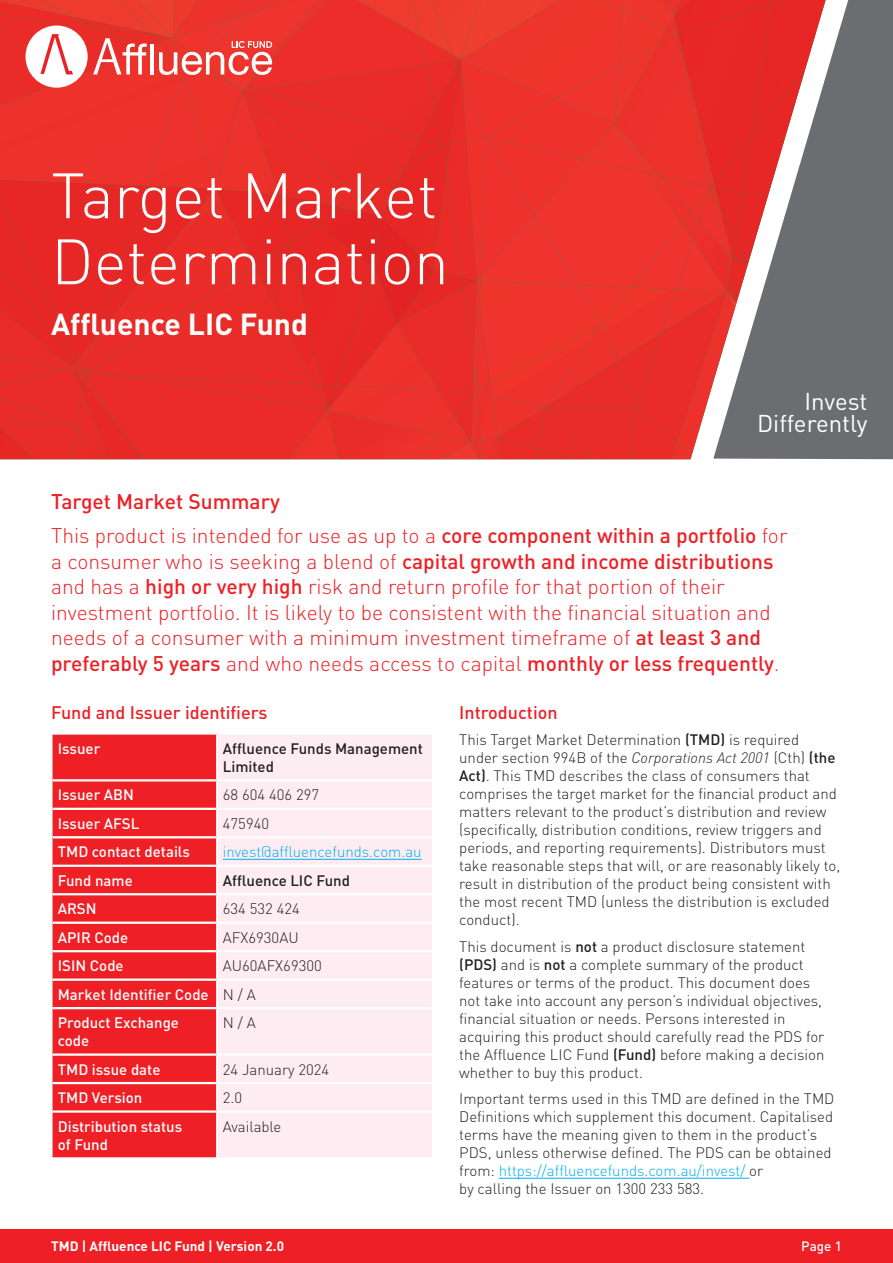
<style>
.page{position:relative;width:893px;height:1263px;background:#fff}
.page>*{position:absolute;margin:0;border:0;box-sizing:border-box;transform-origin:0 0}
.t1{font:300 63px/66px "DIN Pro";color:#fff}
.Sub_title{font:700 30px "DIN Pro";color:#fff}
.Body_H2{font:24px/22.5px "DIN Pro";color:#fff;text-align:right}
.Intro_text{font:300 21px/25.5px "DIN Pro";color:#ee2026}
.Intro_text-2{font:500 21px "DIN Pro";color:#ee2026}
.Body_H2-2{font:500 18px "DIN Pro";color:#ee2026}
.Body_text{font:300 15px/18px "DIN Pro";color:#231f20}
.Table_H2{font:500 15px/18px "DIN Pro";color:#fff}
.Body_text-2{font:500 15px/18px "DIN Pro";color:#231f20}
.Body_text-3{font:300 15px "DIN Pro";color:#00aeef}
.t2{font:700 13.5px "DIN Pro";color:#fff}
.t3{font:500 13.5px "DIN Pro";color:#fff}
.s1{font-weight:500}
.s2{font-style:italic}
.s3{color:#00aeef}
</style>
<div class="page">
<div style="left:0;top:1229px;width:893px;height:34px;background:#ee2026"></div>
<div style="left:53px;top:735px;width:163px;height:422px;background:#ee2026"></div>
<div style="left:218px;top:735px;width:214px;height:422px;background:#fdedf2"></div>
<hr style="left:53px;top:779px;width:164px;height:2px;background:#fff">
<hr style="left:217px;top:779px;width:215px;height:2px;background:#fff">
<hr style="left:53px;top:808px;width:164px;height:2px;background:#fff">
<hr style="left:217px;top:808px;width:215px;height:2px;background:#fff">
<hr style="left:53px;top:836px;width:164px;height:2px;background:#fff">
<hr style="left:217px;top:836px;width:215px;height:2px;background:#fff">
<hr style="left:53px;top:865px;width:164px;height:2px;background:#fff">
<hr style="left:217px;top:865px;width:215px;height:2px;background:#fff">
<hr style="left:53px;top:893px;width:164px;height:2px;background:#fff">
<hr style="left:217px;top:893px;width:215px;height:2px;background:#fff">
<hr style="left:53px;top:921px;width:164px;height:3px;background:#fff">
<hr style="left:217px;top:921px;width:215px;height:3px;background:#fff">
<hr style="left:53px;top:950px;width:164px;height:2px;background:#fff">
<hr style="left:217px;top:950px;width:215px;height:2px;background:#fff">
<hr style="left:53px;top:978px;width:164px;height:3px;background:#fff">
<hr style="left:217px;top:978px;width:215px;height:3px;background:#fff">
<hr style="left:53px;top:1007px;width:164px;height:2px;background:#fff">
<hr style="left:217px;top:1007px;width:215px;height:2px;background:#fff">
<hr style="left:53px;top:1053px;width:164px;height:3px;background:#fff">
<hr style="left:217px;top:1053px;width:215px;height:3px;background:#fff">
<hr style="left:53px;top:1082px;width:164px;height:2px;background:#fff">
<hr style="left:217px;top:1082px;width:215px;height:2px;background:#fff">
<hr style="left:53px;top:1110px;width:164px;height:3px;background:#fff">
<hr style="left:217px;top:1110px;width:215px;height:3px;background:#fff">
<hr style="left:223px;top:859px;width:199px;height:1px;background:#00aeef">
<hr style="left:499px;top:1178px;width:250px;height:1px;background:#00aeef">
<svg style="left:0;top:0;width:893px;height:459px;background:#d93e39"></svg>
<p class="t1" style="left:51px;top:160px;width:399px">Target Market<br>Determination</p>
<p class="Sub_title" style="left:51px;top:303px;width:258px">Affluence LIC Fund</p>
<p class="Body_H2" style="left:757px;top:389px;width:112px">Invest<br>Differently</p>
<p class="Intro_text-2" style="left:51px;top:487px;width:230px">Target Market Summary</p>
<p class="Intro_text" style="left:51px;top:522px;width:738px">This product is intended for use as up to a <span class="s1">core component within a portfolio</span> for a consumer who is seeking a blend of <span class="s1">capital growth and income distributions </span>and has a <span class="s1">high or very high</span> risk and return profile for that portion of their investment portfolio. It is likely to be consistent with the financial situation and needs of a consumer with a minimum investment timeframe of <span class="s1">at least 3 and preferably 5 years</span> and who needs access to capital <span class="s1">monthly or less frequently</span>.</p>
<p class="Body_H2-2" style="left:51px;top:700px;width:218px">Fund and Issuer identifiers</p>
<p class="Table_H2" style="left:58px;top:739px;width:44px">Issuer</p>
<p class="Body_text-2" style="left:223px;top:739px;width:202px">Affluence Funds Management<br>Limited</p>
<p class="Table_H2" style="left:58px;top:785px;width:78px">Issuer ABN</p>
<p class="Body_text" style="left:223px;top:785px;width:98px">68 604 406 297</p>
<p class="Table_H2" style="left:58px;top:814px;width:83px">Issuer AFSL</p>
<p class="Body_text" style="left:223px;top:814px;width:48px">475940</p>
<p class="Table_H2" style="left:58px;top:842px;width:134px">TMD contact details</p>
<p class="Body_text-3" style="left:223px;top:842px;width:200px">invest@affluencefunds.com.au</p>
<p class="Table_H2" style="left:58px;top:871px;width:76px">Fund name</p>
<p class="Body_text-2" style="left:223px;top:871px;width:129px">Affluence LIC Fund</p>
<p class="Table_H2" style="left:58px;top:899px;width:40px">ARSN</p>
<p class="Body_text" style="left:223px;top:899px;width:79px">634 532 424</p>
<p class="Table_H2" style="left:58px;top:928px;width:72px">APIR Code</p>
<p class="Body_text" style="left:223px;top:928px;width:77px">AFX6930AU</p>
<p class="Table_H2" style="left:58px;top:956px;width:67px">ISIN Code</p>
<p class="Body_text" style="left:223px;top:956px;width:100px">AU60AFX69300</p>
<p class="Table_H2" style="left:58px;top:984px;width:152px">Market Identifier Code</p>
<p class="Body_text" style="left:223px;top:984px;width:34px">N / A</p>
<p class="Table_H2" style="left:58px;top:1013px;width:123px">Product Exchange code</p>
<p class="Body_text" style="left:223px;top:1013px;width:34px">N / A</p>
<p class="Table_H2" style="left:58px;top:1059px;width:104px">TMD issue date</p>
<p class="Body_text" style="left:223px;top:1059px;width:108px">24 January 2024</p>
<p class="Table_H2" style="left:58px;top:1088px;width:86px">TMD Version</p>
<p class="Body_text" style="left:223px;top:1088px;width:21px">2.0</p>
<p class="Table_H2" style="left:58px;top:1116px;width:126px">Distribution status of Fund</p>
<p class="Body_text" style="left:223px;top:1116px;width:60px">Available</p>
<p class="Body_H2-2" style="left:459px;top:700px;width:100px">Introduction</p>
<p class="Body_text" style="left:459px;top:730px;width:382px">This Target Market Determination <span class="s1">(TMD)</span> is required under section 994B of the <span class="s2">Corporations Act 2001</span> (Cth) <span class="s1">(the Act)</span>. This TMD describes the class of consumers that comprises the target market for the financial product and matters relevant to the product’s distribution and review (specifically, distribution conditions, review triggers and periods, and reporting requirements). Distributors must take reasonable steps that will, or are reasonably likely to, result in distribution of the product being consistent with the most recent TMD (unless the distribution is excluded conduct).</p>
<p class="Body_text" style="left:459px;top:937px;width:367px">This document is <span class="s1">not</span> a product disclosure statement <span class="s1">(PDS)</span> and is <span class="s1">not</span> a complete summary of the product features or terms of the product. This document does not take into account any person’s individual objectives, financial situation or needs. Persons interested in acquiring this product should carefully read the PDS for the Affluence LIC Fund <span class="s1">(Fund)</span> before making a decision whether to buy this product.</p>
<p class="Body_text" style="left:459px;top:1089px;width:377px">Important terms used in this TMD are defined in the TMD Definitions which supplement this document. Capitalised terms have the meaning given to them in the product’s PDS, unless otherwise defined. The PDS can be obtained from: <span class="s3">https://affluencefunds.com.au/invest/</span> or<br>by calling the Issuer on 1300 233 583.</p>
<p class="t2" style="left:51px;top:1237px;width:235px">TMD | Affluence LIC Fund | Version 2.0</p>
<p class="t3" style="left:801px;top:1237px;width:42px">Page 1</p>
</div>
